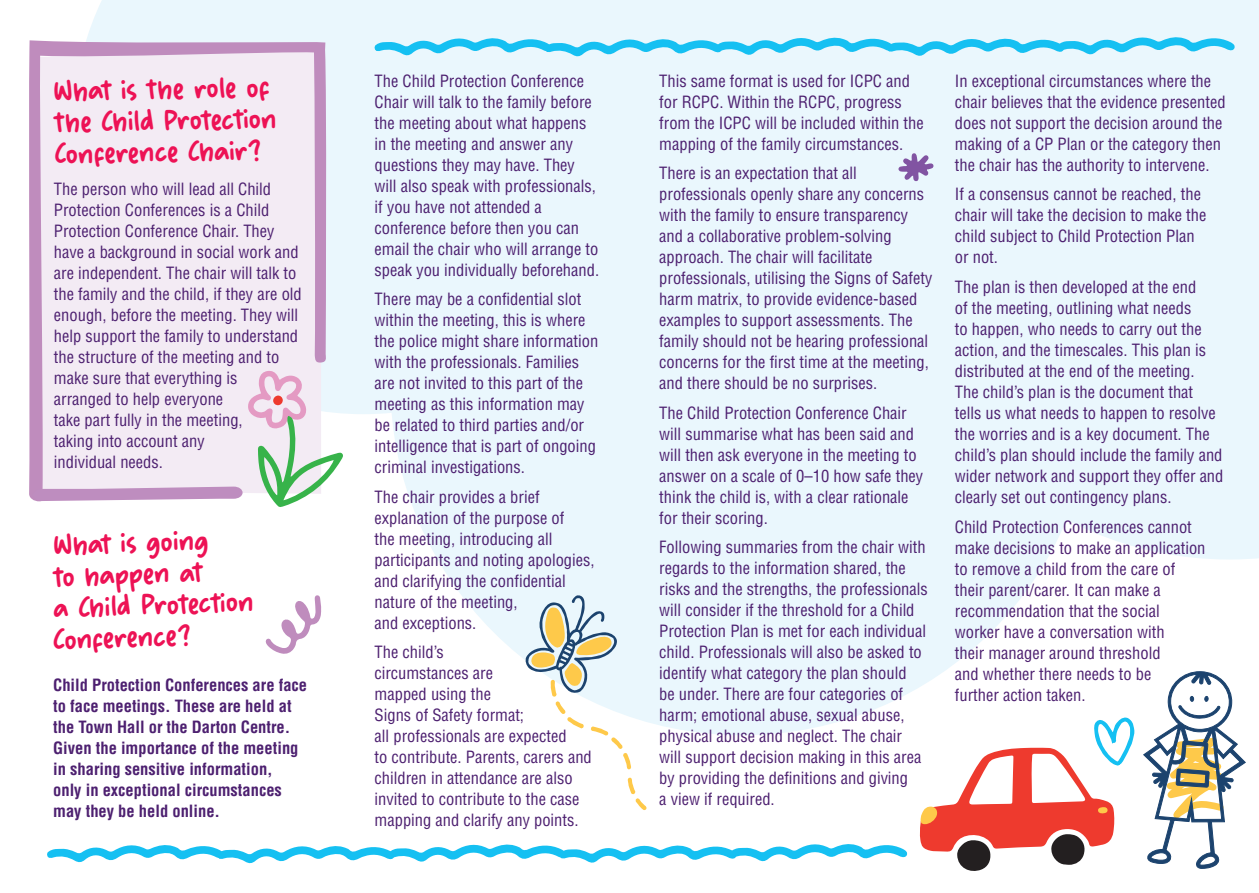
<style>
.page{position:relative;width:1259px;height:893px;background:#fff}
.page>*{position:absolute;margin:0;border:0;box-sizing:border-box;transform-origin:0 0}
.t1{font:28.5px/31.5px "Bubble Rainbow";color:#ed1255}
.BODYCOPY{font:condensed 16.5px/21px "Helvetica LT Std";color:#4d2070}
.BODYCOPY-2{font:700 condensed 16.5px/21px "Helvetica LT Std";color:#4d2070}
</style>
<div class="page">
<div style="left:390px;top:32px;width:704px;height:703px;background:#eaf7fd;border-radius:50%"></div>
<div style="left:995px;top:0;width:264px;height:559px;background:#eaf7fd"></div>
<div style="left:86px;top:0;width:469px;height:414px;background:#eaf7fd"></div>
<svg style="left:555px;top:0;width:440px;height:182px"></svg>
<svg style="left:374px;top:36px;width:861px;height:21px;background:#95e1f8"></svg>
<svg style="left:47px;top:844px;width:860px;height:20px"></svg>
<svg style="left:919px;top:671px;width:327px;height:200px"></svg>
<svg style="left:628px;top:777px;width:19px;height:33px"></svg>
<svg style="left:525px;top:595px;width:106px;height:175px"></svg>
<svg style="left:265px;top:595px;width:56px;height:59px"></svg>
<svg style="left:898px;top:153px;width:35px;height:28px"></svg>
<svg style="left:29px;top:40px;width:298px;height:460px;background:#ece0ed"></svg>
<svg style="left:33px;top:370px;width:311px;height:137px;background:#e6e0e7"></svg>
<div style="left:273px;top:396px;width:10px;height:9px;background:#ee3a2e;border-radius:50%"></div>
<h1 class="t1" style="left:53px;top:76px;width:224px;rotate:-1deg">What is the role of the Child Protection<br>Conference Chair?</h1>
<p class="BODYCOPY" style="left:54px;top:178px;width:249px">The person who will lead all Child<br>Protection Conferences is a Child<br>Protection Conference Chair. They have a background in social work and are independent. The chair will talk to the family and the child, if they are old enough, before the meeting. They will help support the family to understand the structure of the meeting and to make sure that everything is<br>arranged to help everyone<br>take part fully in the meeting,<br>taking into account any<br>individual needs.</p>
<h1 class="t1" style="left:49px;top:531px;width:203px;rotate:-2deg">What is going<br>to happen at<br>a Child Protection<br>Conference?</h1>
<p class="BODYCOPY-2" style="left:53px;top:674px;width:255px">Child Protection Conferences are face to face meetings. These are held at the Town Hall or the Darton Centre.<br>Given the importance of the meeting in sharing sensitive information,<br>only in exceptional circumstances may they be held online.</p>
<p class="BODYCOPY" style="left:375px;top:70px;width:226px">The Child Protection Conference<br>Chair will talk to the family before the meeting about what happens in the meeting and answer any questions they may have. They will also speak with professionals, if you have not attended a conference before then you can email the chair who will arrange to speak you individually beforehand.</p>
<p class="BODYCOPY" style="left:375px;top:289px;width:225px">There may be a confidential slot within the meeting, this is where the police might share information with the professionals. Families are not invited to this part of the meeting as this information may be related to third parties and/or intelligence that is part of ongoing criminal investigations.</p>
<p class="BODYCOPY" style="left:375px;top:486px;width:221px">The chair provides a brief explanation of the purpose of<br>the meeting, introducing all participants and noting apologies, and clarifying the confidential nature of the meeting,<br>and exceptions.</p>
<p class="BODYCOPY" style="left:375px;top:642px;width:219px">The child’s<br>circumstances are<br>mapped using the<br>Signs of Safety format;<br>all professionals are expected<br>to contribute. Parents, carers and children in attendance are also invited to contribute to the case mapping and clarify any points.</p>
<p class="BODYCOPY" style="left:659px;top:70px;width:266px">This same format is used for ICPC and for RCPC. Within the RCPC, progress from the ICPC will be included within the mapping of the family circumstances.</p>
<p class="BODYCOPY" style="left:659px;top:163px;width:275px">There is an expectation that all professionals openly share any concerns with the family to ensure transparency and a collaborative problem-solving approach. The chair will facilitate professionals, utilising the Signs of Safety harm matrix, to provide evidence-based examples to support assessments. The family should not be hearing professional concerns for the first time at the meeting, and there should be no surprises.</p>
<p class="BODYCOPY" style="left:659px;top:402px;width:265px">The Child Protection Conference Chair will summarise what has been said and will then ask everyone in the meeting to answer on a scale of 0–10 how safe they think the child is, with a clear rationale for their scoring.</p>
<p class="BODYCOPY" style="left:659px;top:537px;width:270px">Following summaries from the chair with regards to the information shared, the risks and the strengths, the professionals will consider if the threshold for a Child Protection Plan is met for each individual child. Professionals will also be asked to identify what category the plan should<br>be under. There are four categories of harm; emotional abuse, sexual abuse, physical abuse and neglect. The chair will support decision making in this area by providing the definitions and giving<br>a view if required.</p>
<p class="BODYCOPY" style="left:955px;top:70px;width:272px">In exceptional circumstances where the chair believes that the evidence presented does not support the decision around the making of a CP Plan or the category then the chair has the authority to intervene.</p>
<p class="BODYCOPY" style="left:955px;top:184px;width:253px">If a consensus cannot be reached, the chair will take the decision to make the child subject to Child Protection Plan or not.</p>
<p class="BODYCOPY" style="left:955px;top:276px;width:270px">The plan is then developed at the end<br>of the meeting, outlining what needs<br>to happen, who needs to carry out the action, and the timescales. This plan is distributed at the end of the meeting.<br>The child’s plan is the document that tells us what needs to happen to resolve the worries and is a key document. The child’s plan should include the family and wider network and support they offer and clearly set out contingency plans.</p>
<p class="BODYCOPY" style="left:955px;top:516px;width:252px">Child Protection Conferences cannot make decisions to make an application to remove a child from the care of their parent/carer. It can make a recommendation that the social worker have a conversation with<br>their manager around threshold<br>and whether there needs to be<br>further action taken.</p>
</div>
